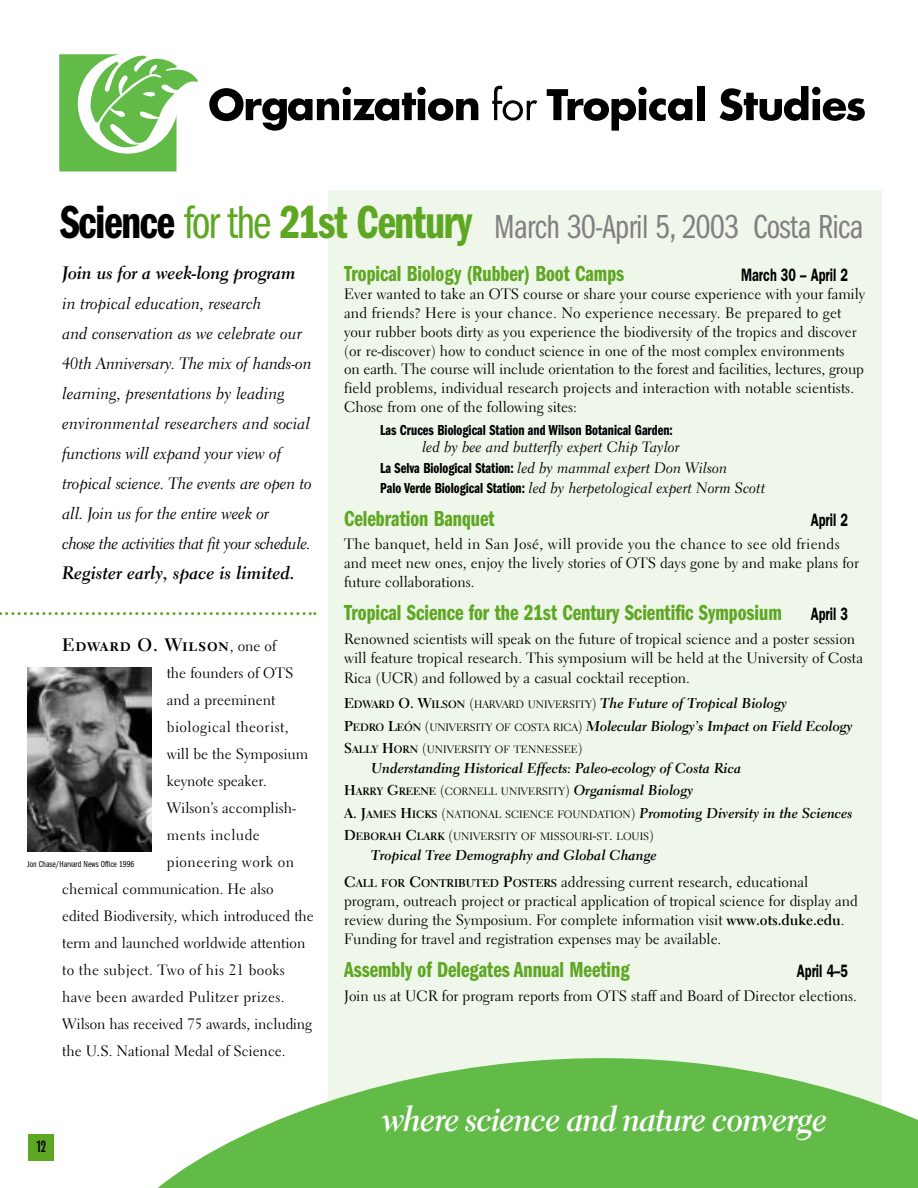
<style>
.page{position:relative;width:918px;height:1188px;background:#fff}
.page>*{position:absolute;margin:0;border:0;box-sizing:border-box;transform-origin:0 0}
.t1{font:36px "Electra LH Bold Cursive Display";color:#fff}
.t2{font:34.5px "Franklin Gothic Book Cmpr";letter-spacing:-.015em;color:#808080}
.t3{font:22.5px "Franklin Gothic Demi Cmpr";color:#5ea722}
.t4{font:18px "Electra LH Bold Cursive";color:#000}
.t5{font:600 18px "Franklin Gothic";color:#000;scale:.7 1}
.t6{font:18px "Electra LH Bold SC";letter-spacing:.05em;color:#000}
.t7{font:16.5px/30px "Electra LH Cursive";letter-spacing:-.01em;color:#000}
.t8{font:15px/18.8px "Electra LH";color:#000}
.t9{font:15px/20.2px "Electra LH Cursive";color:#000}
.t10{font:15px "Electra LH";letter-spacing:.02em;color:#000}
.t11{font:15px "Franklin Gothic Demi Cmpr";color:#000}
.t12{font:15px "Electra LH";letter-spacing:.03em;color:#000}
.t13{font:15px "Bureau Grot One Three";color:#000}
.t14{font:14.25px/22.5px "Electra LH Bold Cursive";color:#000}
.t15{font:10.65px "Electra LH";color:#000}
.t16{font:9px "Franklin Gothic Book Cmpr";color:#000}
.s1{font-family:"Franklin Gothic Demi Cmpr";font-size:48px;color:#000}
.s2{font-size:48px;color:#5ea722}
.s3{font-family:"Franklin Gothic Demi Cmpr";font-size:48px;color:#5ea722}
.s4{font-family:"Electra LH";font-size:15px}
.s5{font-family:"Franklin Gothic Demi Cmpr"}
.s6{font-family:"Electra LH";font-weight:700}
.s7{font-family:"Electra LH";font-weight:700;font-size:10.65px}
.s8{font-family:"Electra LH"}
.s9{font-family:"Electra LH";font-size:10.65px}
.s10{font-weight:700;font-size:14.25px}
.s11{font-weight:700}
.s12{font-size:14.25px}
.s13{font-family:"Electra LH Bold Cursive";font-size:14.25px}
.s14{font-weight:700;font-size:11.25px}
</style>
<div class="page">
<div style="left:28px;top:1134px;width:26px;height:27px;background:#5ea722"></div>
<div style="left:328px;top:190px;width:554px;height:938px;background:#eff6ea"></div>
<svg style="left:158px;top:1058px;width:760px;height:130px;fill:#61bb46"></svg>
<svg style="left:0;top:612px;width:316px;height:3px"></svg>
<img style="left:27px;top:667px;width:125px;height:185px">
<svg style="left:59px;top:54px;width:139px;height:118px"></svg>
<svg style="left:209px;top:87px;width:269px;height:44px"></svg>
<svg style="left:492px;top:86px;width:45px;height:35px"></svg>
<svg style="left:547px;top:87px;width:145px;height:44px"></svg>
<div style="left:697px;top:86px;width:7px;height:34px;background:#000"></div>
<svg style="left:720px;top:86px;width:145px;height:35px"></svg>
<h2 class="t2" style="left:60px;top:215px;width:805px"><span class="s1">Science</span> <span class="s2">for the</span> <span class="s3">21st Century</span> March 30-April 5, 2003 Costa Rica</h2>
<p class="t4" style="left:62px;top:266px;width:235px">Join us for a week-long program</p>
<p class="t7" style="left:62px;top:290px;width:251px">in tropical education, research<br>and conservation as we celebrate our 40th Anniversary. The mix of hands-on learning, presentations by leading environmental researchers and social functions will expand your view of tropical science. The events are open to all. Join us for the entire week or<br>chose the activities that fit your schedule.</p>
<p class="t4" style="left:62px;top:566px;width:234px">Register early, space is limited.</p>
<p class="t6" style="left:62px;top:635px;width:216px">Edward O. Wilson<span class="s4">, one of</span></p>
<p class="t8" style="left:167px;top:665px;width:128px">the founders of OTS</p>
<p class="t8" style="left:167px;top:692px;width:110px">and a preeminent</p>
<p class="t12" style="left:167px;top:721px;width:123px">biological theorist,</p>
<p class="t8" style="left:167px;top:746px;width:143px">will be the Symposium</p>
<p class="t8" style="left:167px;top:773px;width:101px">keynote speaker.</p>
<p class="t8" style="left:167px;top:800px;width:131px">Wilson’s accomplish-</p>
<p class="t12" style="left:167px;top:829px;width:95px">ments include</p>
<p class="t12" style="left:167px;top:856px;width:129px">pioneering work on</p>
<p class="t8" style="left:62px;top:881px;width:213px">chemical communication. He also</p>
<p class="t8" style="left:62px;top:908px;width:253px">edited Biodiversity, which introduced the</p>
<p class="t8" style="left:62px;top:935px;width:245px">term and launched worldwide attention</p>
<p class="t10" style="left:62px;top:964px;width:224px">to the subject. Two of his 21 books</p>
<p class="t10" style="left:62px;top:991px;width:224px">have been awarded Pulitzer prizes.</p>
<p class="t8" style="left:62px;top:1016px;width:251px">Wilson has received 75 awards, including</p>
<p class="t8" style="left:62px;top:1043px;width:225px">the U.S. National Medal of Science.</p>
<p class="t16" style="left:27px;top:861px;width:109px">Jon Chase/Harvard News Office 1996</p>
<p class="t13" style="left:37px;top:1141px;width:11px">12</p>
<h3 class="t3" style="left:344px;top:265px;width:282px">Tropical Biology (Rubber) Boot Camps</h3>
<p class="t5" style="left:741px;top:268px;width:154px">March 30 – April 2</p>
<p class="t8" style="left:344px;top:286px;width:523px">Ever wanted to take an OTS course or share your course experience with your family and friends? Here is your chance. No experience necessary. Be prepared to get your rubber boots dirty as you experience the biodiversity of the tropics and discover (or re-discover) how to conduct science in one of the most complex environments<br>on earth. The course will include orientation to the forest and facilities, lectures, group field problems, individual research projects and interaction with notable scientists.<br>Chose from one of the following sites:</p>
<p class="t11" style="left:380px;top:425px;width:294px">Las Cruces Biological Station and Wilson Botanical Garden:</p>
<p class="t9" style="left:380px;top:439px;width:387px;text-indent:42px">led by bee and butterfly expert Chip Taylor<br><span class="s5">La Selva Biological Station:</span> led by mammal expert Don Wilson<br><span class="s5">Palo Verde Biological Station:</span> led by herpetological expert Norm Scott</p>
<h3 class="t3" style="left:344px;top:511px;width:152px">Celebration Banquet</h3>
<p class="t5" style="left:811px;top:513px;width:55px">April 2</p>
<p class="t8" style="left:344px;top:536px;width:516px">The banquet, held in San José, will provide you the chance to see old friends and meet new ones, enjoy the lively stories of OTS days gone by and make plans for future collaborations.</p>
<h3 class="t3" style="left:344px;top:604px;width:439px">Tropical Science for the 21st Century Scientific Symposium</h3>
<p class="t5" style="left:811px;top:607px;width:55px">April 3</p>
<p class="t8" style="left:344px;top:630px;width:521px;line-height:19.5px">Renowned scientists will speak on the future of tropical science and a poster session will feature tropical research. This symposium will be held at the University of Costa<br>Rica (UCR) and followed by a casual cocktail reception.</p>
<p class="t14" style="left:344px;top:693px;width:510px"><span class="s6">E</span><span class="s7">DWARD</span> <span class="s6">O. W</span><span class="s7">ILSON</span> <span class="s8">(</span><span class="s9">HARVARD UNIVERSITY</span><span class="s8">)</span> The Future of Tropical Biology<br><span class="s6">P</span><span class="s7">EDRO</span> <span class="s6">L</span><span class="s7">EÓN</span> <span class="s8">(</span><span class="s9">UNIVERSITY OF COSTA RICA</span><span class="s8">)</span> Molecular Biology’s Impact on Field Ecology</p>
<p class="t15" style="left:344px;top:745px;width:240px"><span class="s10">S</span><span class="s11">ALLY</span> <span class="s10">H</span><span class="s11">ORN</span> <span class="s12">(</span>UNIVERSITY OF TENNESSEE<span class="s12">)</span></p>
<p class="t14" style="left:371px;top:758px;width:372px">Understanding Historical Effects: Paleo-ecology of Costa Rica</p>
<p class="t15" style="left:344px;top:787px;width:351px"><span class="s10">H</span><span class="s11">ARRY</span> <span class="s10">G</span><span class="s11">REENE</span> <span class="s12">(</span>CORNELL UNIVERSITY<span class="s12">)</span> <span class="s13">Organismal Biology</span></p>
<p class="t14" style="left:344px;top:803px;width:510px"><span class="s6">A. J</span><span class="s7">AMES</span> <span class="s6">H</span><span class="s7">ICKS</span> <span class="s8">(</span><span class="s9">NATIONAL SCIENCE FOUNDATION</span><span class="s8">)</span> Promoting Diversity in the Sciences</p>
<p class="t15" style="left:344px;top:832px;width:311px"><span class="s10">D</span><span class="s11">EBORAH</span> <span class="s10">C</span><span class="s11">LARK</span> <span class="s12">(</span>UNIVERSITY OF MISSOURI<span class="s12">-</span>ST<span class="s12">.</span> LOUIS<span class="s12">)</span></p>
<p class="t14" style="left:371px;top:845px;width:287px">Tropical Tree Demography and Global Change</p>
<p class="t8" style="left:344px;top:874px;width:515px"><span class="s11">C</span><span class="s14">ALL FOR</span> <span class="s11">C</span><span class="s14">ONTRIBUTED</span> <span class="s11">P</span><span class="s14">OSTERS</span> addressing current research, educational program, outreach project or practical application of tropical science for display and review during the Symposium. For complete information visit <span class="s11">www.ots.duke.edu</span>.<br>Funding for travel and registration expenses may be available.</p>
<h3 class="t3" style="left:344px;top:961px;width:287px">Assembly of Delegates Annual Meeting</h3>
<p class="t5" style="left:797px;top:964px;width:75px">April 4–5</p>
<p class="t8" style="left:344px;top:987px;width:514px">Join us at UCR for program reports from OTS staff and Board of Director elections.</p>
<h1 class="t1" style="left:383px;top:1105px;width:446px">where science and nature converge</h1>
</div>
